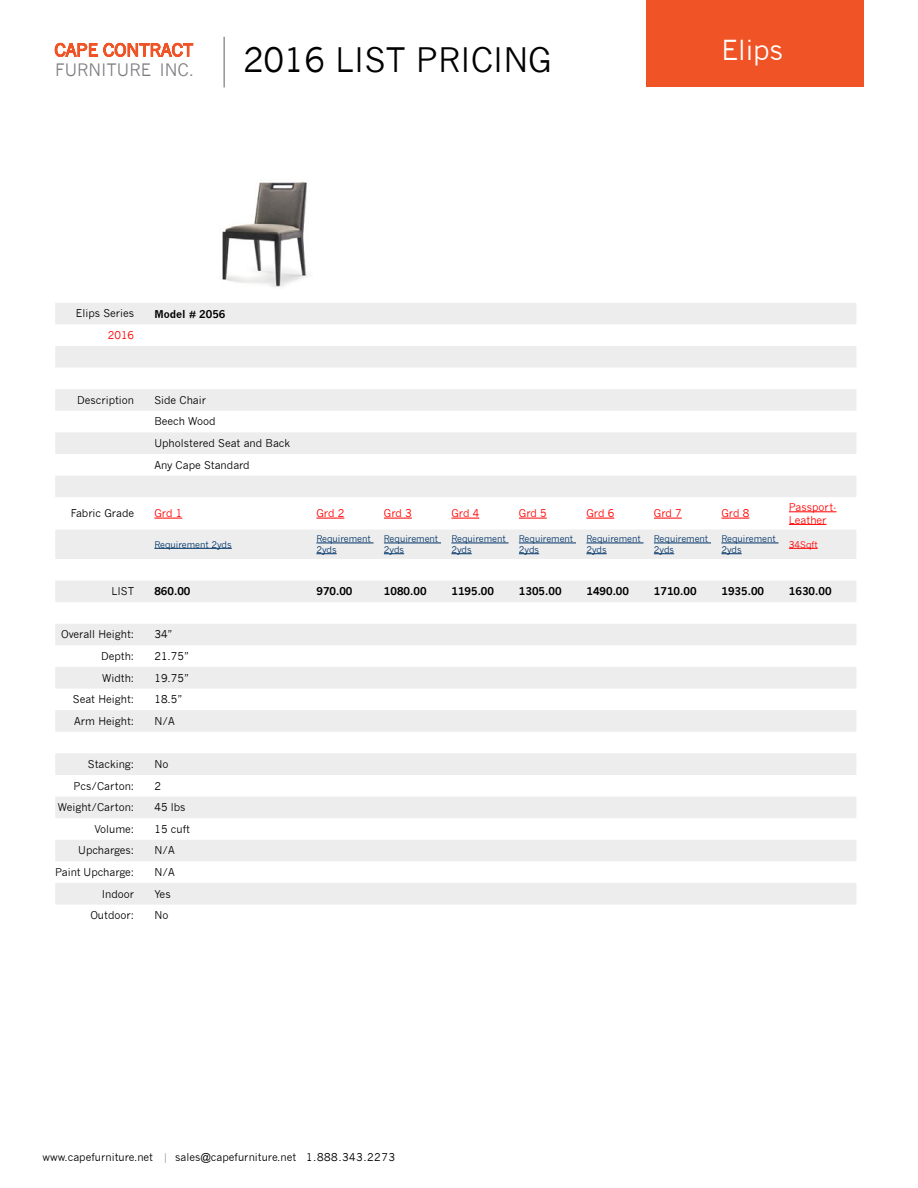
<style>
.page{position:relative;width:918px;height:1188px;background:#fff}
.page>*{position:absolute;margin:0;border:0;box-sizing:border-box;transform-origin:0 0}
.t1{font:33px "News Gothic";letter-spacing:-.005em;color:#000}
.t2{font:27px "News Gothic";letter-spacing:-.005em;color:#fff}
.t3{font:16.8px "News Gothic";color:#7d7e81}
.t4{font:10.5px/21.6px "News Gothic";color:#000}
.t5{font:700 10.5px "News Gothic";color:#000}
.t6{font:10.5px/12.6px "News Gothic";color:#f00}
.t7{font:9px/10.8px "News Gothic";color:#036}
.t8{font:9px "News Gothic";color:#f00}
.s1{color:#939598}
</style>
<div class="page">
<svg style="left:55px;top:43px;width:43px;height:14px"></svg>
<svg style="left:104px;top:42px;width:89px;height:15px"></svg>
<hr style="left:223px;top:37px;width:2px;height:50px;background:#939598">
<div style="left:647px;top:0;width:217px;height:87px;background:#f05325"></div>
<svg style="left:55px;top:303px;width:801px;height:602px;fill:#f0f0f1"></svg>
<svg style="left:154px;top:518px;width:28px;height:1px"></svg>
<svg style="left:316px;top:518px;width:28px;height:1px"></svg>
<svg style="left:384px;top:518px;width:28px;height:1px"></svg>
<svg style="left:451px;top:518px;width:28px;height:1px"></svg>
<svg style="left:519px;top:518px;width:28px;height:1px"></svg>
<svg style="left:586px;top:518px;width:28px;height:1px"></svg>
<svg style="left:654px;top:518px;width:28px;height:1px"></svg>
<svg style="left:721px;top:518px;width:28px;height:1px"></svg>
<hr style="left:789px;top:512px;width:48px;height:1px;background:#f00">
<hr style="left:789px;top:524px;width:38px;height:1px;background:#f00">
<hr style="left:154px;top:548px;width:78px;height:1px;background:#036">
<hr style="left:316px;top:543px;width:58px;height:1px;background:#036">
<svg style="left:316px;top:553px;width:21px;height:1px"></svg>
<hr style="left:384px;top:543px;width:57px;height:1px;background:#036">
<svg style="left:384px;top:553px;width:20px;height:1px"></svg>
<hr style="left:451px;top:543px;width:58px;height:1px;background:#036">
<svg style="left:451px;top:553px;width:21px;height:1px"></svg>
<hr style="left:519px;top:543px;width:57px;height:1px;background:#036">
<svg style="left:519px;top:553px;width:20px;height:1px"></svg>
<hr style="left:586px;top:543px;width:58px;height:1px;background:#036">
<svg style="left:586px;top:553px;width:21px;height:1px"></svg>
<hr style="left:654px;top:543px;width:57px;height:1px;background:#036">
<svg style="left:654px;top:553px;width:20px;height:1px"></svg>
<hr style="left:721px;top:543px;width:58px;height:1px;background:#036">
<svg style="left:721px;top:553px;width:21px;height:1px"></svg>
<svg style="left:789px;top:548px;width:29px;height:1px"></svg>
<img style="left:222px;top:182px;width:86px;height:105px">
<h3 class="t3" style="left:55px;top:60px;width:141px">FURNITURE INC.</h3>
<h1 class="t1" style="left:243px;top:41px;width:310px">2016 LIST PRICING</h1>
<p class="t4" style="left:76px;top:303px;width:60px">Elips Series</p>
<p class="t5" style="left:154px;top:307px;width:73px">Model # 2056</p>
<p class="t6" style="left:108px;top:329px;width:28px">2016</p>
<h2 class="t2" style="left:722px;top:35px;width:63px">Elips</h2>
<p class="t4" style="left:77px;top:389px;width:58px">Description</p>
<p class="t4" style="left:154px;top:389px;width:137px">Side Chair<br>Beech Wood<br>Upholstered Seat and Back<br>Any Cape Standard</p>
<p class="t4" style="left:71px;top:503px;width:65px">Fabric Grade</p>
<p class="t6" style="left:154px;top:507px;width:29px">Grd 1</p>
<p class="t6" style="left:316px;top:507px;width:29px">Grd 2</p>
<p class="t6" style="left:384px;top:507px;width:29px">Grd 3</p>
<p class="t6" style="left:451px;top:507px;width:29px">Grd 4</p>
<p class="t6" style="left:519px;top:507px;width:29px">Grd 5</p>
<p class="t6" style="left:586px;top:507px;width:29px">Grd 6</p>
<p class="t6" style="left:654px;top:507px;width:29px">Grd 7</p>
<p class="t6" style="left:721px;top:507px;width:29px">Grd 8</p>
<p class="t6" style="left:789px;top:501px;width:49px">Passport-<br>Leather</p>
<p class="t7" style="left:154px;top:539px;width:79px">Requirement 2yds</p>
<p class="t7" style="left:316px;top:534px;width:56px">Requirement<br>2yds</p>
<p class="t7" style="left:384px;top:534px;width:56px">Requirement<br>2yds</p>
<p class="t7" style="left:451px;top:534px;width:56px">Requirement<br>2yds</p>
<p class="t7" style="left:519px;top:534px;width:56px">Requirement<br>2yds</p>
<p class="t7" style="left:586px;top:534px;width:56px">Requirement<br>2yds</p>
<p class="t7" style="left:654px;top:534px;width:56px">Requirement<br>2yds</p>
<p class="t7" style="left:721px;top:534px;width:56px">Requirement<br>2yds</p>
<p class="t8" style="left:789px;top:539px;width:30px">34Sqft</p>
<p class="t4" style="left:112px;top:581px;width:24px">LIST</p>
<p class="t5" style="left:154px;top:585px;width:38px">860.00</p>
<p class="t5" style="left:316px;top:585px;width:38px">970.00</p>
<p class="t5" style="left:384px;top:585px;width:44px">1080.00</p>
<p class="t5" style="left:451px;top:585px;width:44px">1195.00</p>
<p class="t5" style="left:519px;top:585px;width:44px">1305.00</p>
<p class="t5" style="left:586px;top:585px;width:44px">1490.00</p>
<p class="t5" style="left:654px;top:585px;width:44px">1710.00</p>
<p class="t5" style="left:721px;top:585px;width:44px">1935.00</p>
<p class="t5" style="left:789px;top:585px;width:44px">1630.00</p>
<p class="t4" style="left:61px;top:624px;width:75px">Overall Height:</p>
<p class="t4" style="left:154px;top:624px;width:20px">34”</p>
<p class="t4" style="left:101px;top:645px;width:34px">Depth:</p>
<p class="t4" style="left:154px;top:645px;width:36px">21.75”</p>
<p class="t4" style="left:102px;top:667px;width:33px">Width:</p>
<p class="t4" style="left:154px;top:667px;width:36px">19.75”</p>
<p class="t4" style="left:73px;top:689px;width:63px">Seat Height:</p>
<p class="t4" style="left:154px;top:689px;width:29px">18.5”</p>
<p class="t4" style="left:74px;top:710px;width:62px">Arm Height:</p>
<p class="t4" style="left:154px;top:710px;width:22px">N/A</p>
<p class="t4" style="left:88px;top:753px;width:48px">Stacking:</p>
<p class="t4" style="left:154px;top:753px;width:15px">No</p>
<p class="t4" style="left:73px;top:775px;width:62px">Pcs/Carton:</p>
<p class="t4" style="left:154px;top:775px;width:8px">2</p>
<p class="t4" style="left:58px;top:797px;width:78px">Weight/Carton:</p>
<p class="t4" style="left:154px;top:797px;width:33px">45 lbs</p>
<p class="t4" style="left:94px;top:818px;width:41px">Volume:</p>
<p class="t4" style="left:154px;top:818px;width:37px">15 cuft</p>
<p class="t4" style="left:78px;top:840px;width:57px">Upcharges:</p>
<p class="t4" style="left:154px;top:840px;width:22px">N/A</p>
<p class="t4" style="left:55px;top:861px;width:80px">Paint Upcharge:</p>
<p class="t4" style="left:154px;top:861px;width:22px">N/A</p>
<p class="t4" style="left:102px;top:883px;width:34px">Indoor</p>
<p class="t4" style="left:154px;top:883px;width:18px">Yes</p>
<p class="t4" style="left:90px;top:905px;width:45px">Outdoor:</p>
<p class="t4" style="left:154px;top:905px;width:15px">No</p>
<p class="t4" style="left:42px;top:1147px;width:354px">www.capefurniture.net <span class="s1">|</span> sales@capefurniture.net 1.888.343.2273</p>
</div>
